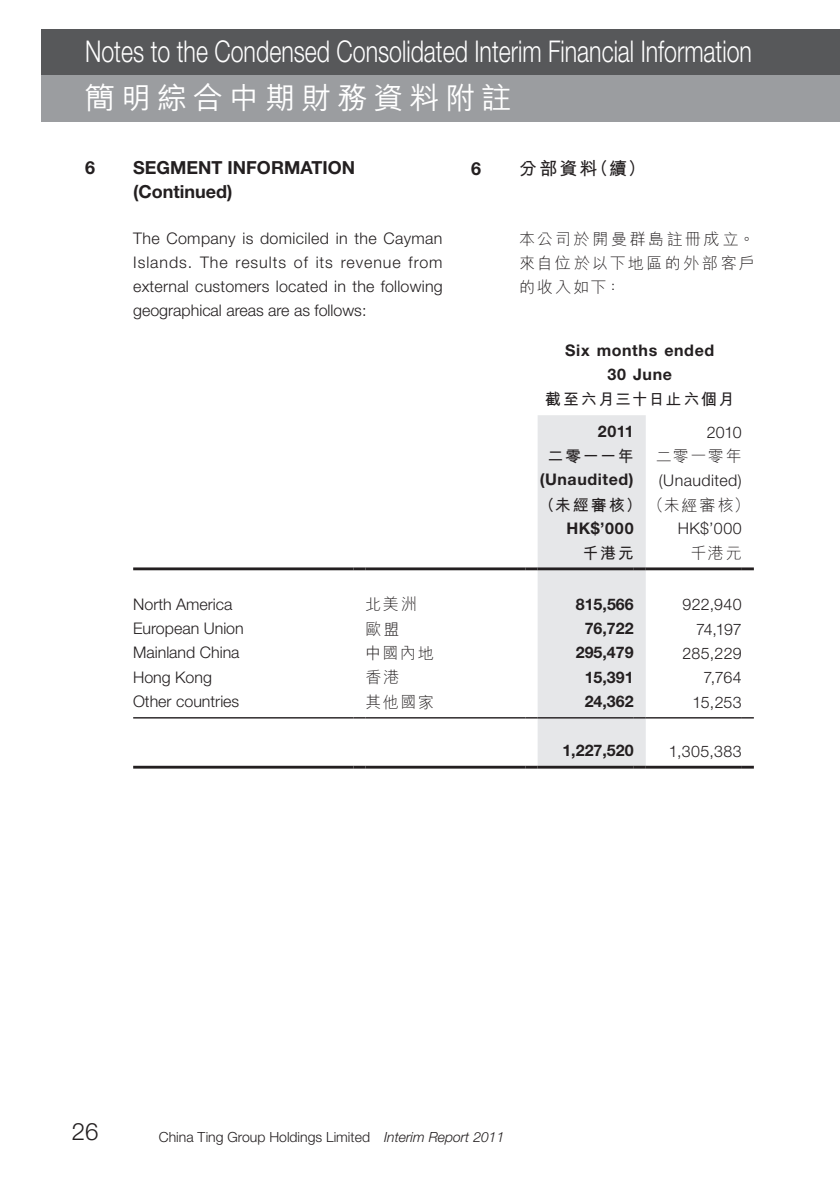
<style>
.page{position:relative;width:840px;height:1191px;background:#fff}
.page>*{position:absolute;margin:0;border:0;box-sizing:border-box;transform-origin:0 0}
.t1{font:300 30px "Helvetica Neue LT Std";color:#fff;scale:.77 1}
.t2{font:500 30px "M Hei HK";letter-spacing:.2em;color:#fff}
.t3{font:300 24px "Helvetica Neue LT Std";color:#231f20}
.t4{font:700 18px/24px "Helvetica Neue LT Std";color:#231f20}
.t5{font:700 18px "M Hei HK";color:#231f20}
.t6{font:300 16px/24px "Helvetica Neue LT Std";color:#231f20;text-align:justify}
.t7{font:700 16px/24px "Helvetica Neue LT Std";letter-spacing:.035em;color:#231f20;text-align:center}
.t8{font:300 16px/24px "M Hei HK";letter-spacing:.125em;color:#231f20;text-align:justify}
.t9{font:700 16px "M Hei HK";letter-spacing:.1em;color:#231f20}
.t10{font:300 16px "Helvetica Neue LT Std";letter-spacing:.03em;color:#231f20}
.t11{font:300 14px "Helvetica Neue LT Std";color:#231f20}
.s1{font-weight:300}
.s2{font-style:italic}
</style>
<div class="page">
<div style="left:42px;top:29px;width:797px;height:47px;background:#57585a"></div>
<div style="left:42px;top:75px;width:797px;height:47px;background:#9b9da0"></div>
<hr style="left:133px;top:567px;width:220px;height:3px;background:#231f20">
<svg style="left:353px;top:567px;width:12px;height:3px"></svg>
<hr style="left:365px;top:567px;width:160px;height:3px;background:#231f20">
<hr style="left:645px;top:567px;width:96px;height:3px;background:#231f20">
<svg style="left:741px;top:567px;width:12px;height:3px"></svg>
<hr style="left:133px;top:765px;width:220px;height:3px;background:#231f20">
<svg style="left:353px;top:765px;width:12px;height:3px"></svg>
<hr style="left:365px;top:765px;width:160px;height:3px;background:#231f20">
<hr style="left:645px;top:765px;width:96px;height:3px;background:#231f20">
<svg style="left:741px;top:765px;width:12px;height:3px"></svg>
<hr style="left:133px;top:717px;width:220px;height:1px;background:#231f20">
<svg style="left:353px;top:717px;width:12px;height:1px"></svg>
<hr style="left:365px;top:717px;width:160px;height:1px;background:#231f20">
<svg style="left:525px;top:415px;width:120px;height:353px"></svg>
<hr style="left:645px;top:717px;width:96px;height:1px;background:#231f20">
<svg style="left:741px;top:717px;width:12px;height:1px"></svg>
<h1 class="t1" style="left:85px;top:33px;width:867px">Notes to the Condensed Consolidated Interim Financial Information</h1>
<h1 class="t2" style="left:85px;top:76px;width:427px">簡明綜合中期財務資料附註</h1>
<p class="t4" style="left:85px;top:155px;width:12px">6</p>
<p class="t4" style="left:133px;top:155px;width:26px">Segment</p>
<p class="t4" style="left:133px;top:155px;width:137px;text-indent:94px">in formation (Continued)</p>
<p class="t6" style="left:133px;top:226px;width:311px">The Company is domiciled in the Cayman Islands. The results of its revenue from external customers located in the following geographical areas are as follows:</p>
<p class="t4" style="left:471px;top:156px;width:12px">6</p>
<p class="t5" style="left:519px;top:155px;width:128px">分部資料（續）</p>
<p class="t8" style="left:519px;top:226px;width:237px">本公司於開曼群島註冊成立。來自位於以下地區的外部客戶的收入如下：</p>
<p class="t7" style="left:565px;top:338px;width:150px">Six months ended<br>30 June</p>
<p class="t9" style="left:544px;top:388px;width:191px">截至六月三十日止六個月</p>
<p class="t7" style="left:597px;top:419px;width:37px">2011</p>
<p class="t6" style="left:706px;top:419px;width:37px">2010</p>
<p class="t9" style="left:547px;top:444px;width:88px">二零一一年</p>
<p class="t8" style="left:655px;top:443px;width:87px">二零一零年</p>
<p class="t7" style="left:539px;top:467px;width:95px">(Unaudited)</p>
<p class="t10" style="left:658px;top:471px;width:84px">(Unaudited)</p>
<p class="t9" style="left:538px;top:493px;width:212px">（未經審核）<span class="s1">（未經審核）</span></p>
<p class="t7" style="left:566px;top:516px;width:69px">HK$’000</p>
<p class="t6" style="left:677px;top:516px;width:65px">HK$’000</p>
<p class="t9" style="left:582px;top:541px;width:53px">千港元</p>
<p class="t8" style="left:690px;top:540px;width:53px">千港元</p>
<p class="t6" style="left:133px;top:592px;width:101px">North America</p>
<p class="t8" style="left:365px;top:592px;width:53px">北美洲</p>
<p class="t7" style="left:575px;top:592px;width:59px">815,566</p>
<p class="t6" style="left:682px;top:592px;width:61px">922,940</p>
<p class="t6" style="left:133px;top:616px;width:112px">European Union</p>
<p class="t8" style="left:365px;top:616px;width:35px">歐盟</p>
<p class="t7" style="left:584px;top:616px;width:50px">76,722</p>
<p class="t6" style="left:695px;top:617px;width:47px">74,197</p>
<p class="t6" style="left:133px;top:640px;width:108px">Mainland China</p>
<p class="t8" style="left:365px;top:640px;width:70px">中國內地</p>
<p class="t7" style="left:575px;top:640px;width:59px">295,479</p>
<p class="t6" style="left:682px;top:641px;width:61px">285,229</p>
<p class="t6" style="left:133px;top:664px;width:80px">Hong Kong</p>
<p class="t8" style="left:365px;top:665px;width:36px">香港</p>
<p class="t7" style="left:584px;top:664px;width:50px">15,391</p>
<p class="t6" style="left:703px;top:665px;width:40px">7,764</p>
<p class="t6" style="left:133px;top:689px;width:108px">Other countries</p>
<p class="t8" style="left:365px;top:689px;width:70px">其他國家</p>
<p class="t7" style="left:584px;top:689px;width:50px">24,362</p>
<p class="t6" style="left:692px;top:690px;width:51px">15,253</p>
<p class="t7" style="left:562px;top:738px;width:73px">1,227,520</p>
<p class="t6" style="left:668px;top:739px;width:74px">1,305,383</p>
<h2 class="t3" style="left:72px;top:1116px;width:28px">26</h2>
<p class="t11" style="left:159px;top:1128px;width:347px">China Ting Group Holdings Limited <span class="s2">Interim Report 2011</span></p>
</div>
